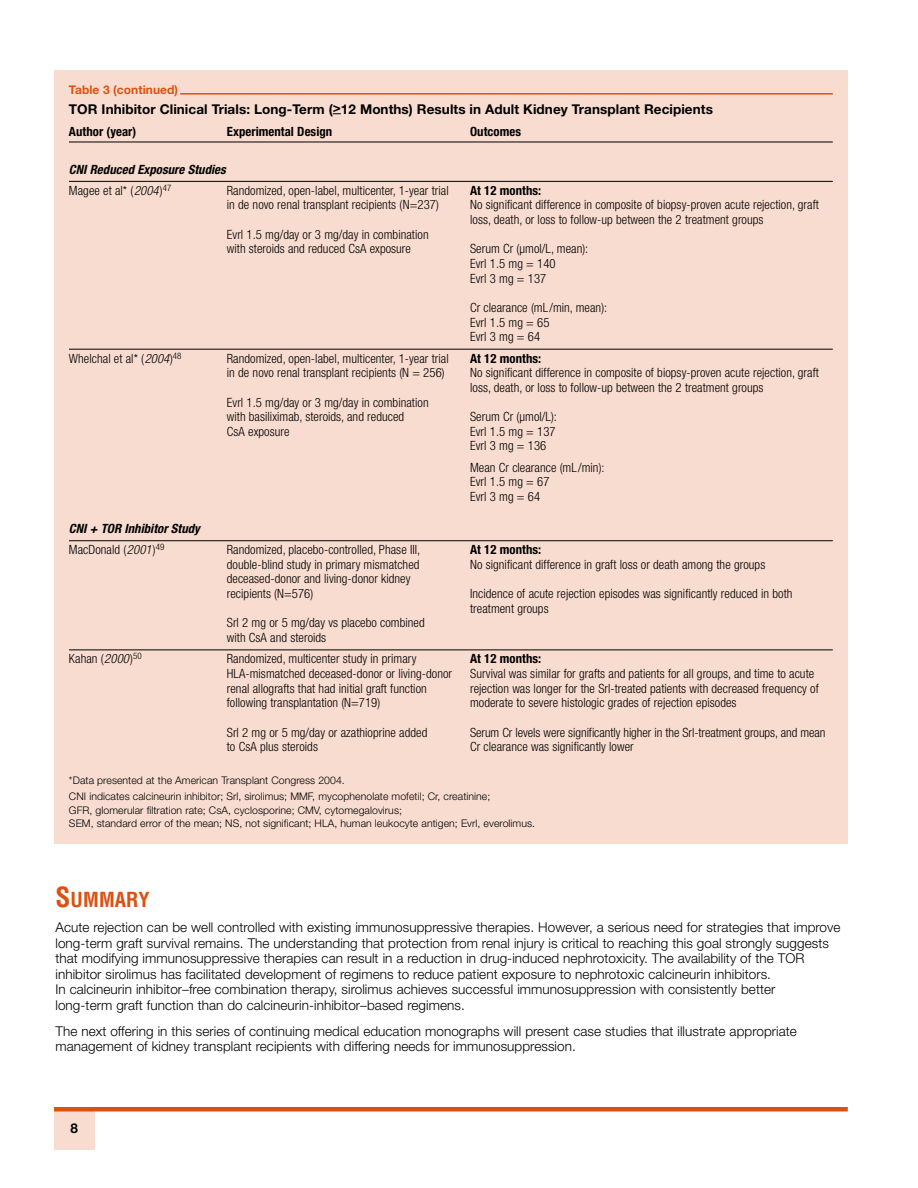
<style>
.page{position:relative;width:918px;height:1188px;background:#fff}
.page>*{position:absolute;margin:0;border:0;box-sizing:border-box;transform-origin:0 0}
.t1{font:700 condensed 20.25px "Helvetica";letter-spacing:.005em;color:#db5112}
.t2{font:300 13.5px/15.5px "Helvetica Neue";letter-spacing:.005em;color:#000}
.t3{font:700 13.5px "Helvetica Neue";letter-spacing:.005em;color:#000}
.t4{font:300 condensed 12.75px/14.7px "Helvetica Neue";letter-spacing:.005em;color:#000}
.t5{font:700 condensed 12.75px "Helvetica Neue";letter-spacing:.005em;color:#000}
.t6{font:italic 700 condensed 12.75px/21.1px "Helvetica Neue";letter-spacing:.005em;color:#000}
.t7{font:700 12px "Helvetica Neue";letter-spacing:.005em;color:#db5112}
.t8{font:300 10.5px/16.4px "Helvetica Neue";letter-spacing:.005em;color:#000}
.s1{font-weight:300;font-style:normal}
.s2{font-weight:300}
.s3{font-style:italic}
.s4{font-size:27px}
</style>
<div class="page">
<div style="left:54px;top:1109px;width:40px;height:41px;background:#f8dcd0"></div>
<div style="left:54px;top:1107px;width:794px;height:5px;background:#db5112"></div>
<div style="left:54px;top:70px;width:794px;height:774px;background:#f8dcd0"></div>
<hr style="left:180px;top:93px;width:653px;height:2px;background:#db5112">
<hr style="left:69px;top:142px;width:764px;height:1px;background:#000">
<hr style="left:69px;top:181px;width:764px;height:1px;background:#000">
<hr style="left:69px;top:349px;width:764px;height:1px;background:#000">
<hr style="left:69px;top:540px;width:764px;height:1px;background:#000">
<hr style="left:69px;top:650px;width:764px;height:1px;background:#000">
<p class="t7" style="left:69px;top:85px;width:111px">Table 3 (continued)</p>
<p class="t3" style="left:69px;top:104px;width:645px">TOR Inhibitor Clinical Trials: Long-Term (&gt;12 Months) Results in Adult Kidney Transplant Recipients</p>
<p class="t5" style="left:69px;top:127px;width:69px">Author (year)</p>
<p class="t5" style="left:227px;top:127px;width:107px">Experimental Design</p>
<p class="t5" style="left:470px;top:127px;width:52px">Outcomes</p>
<p class="t6" style="left:69px;top:160px;width:158px">CNI Reduced Exposure Studies<br><span class="s1">Magee et al* (</span><span class="s2">2004</span><span class="s1">)</span><sup>47</sup></p>
<p class="t4" style="left:227px;top:184px;width:223px">Randomized, open-label, multicenter, 1-year trial</p>
<p class="t5" style="left:470px;top:186px;width:73px">At 12 months:</p>
<p class="t4" style="left:227px;top:199px;width:214px">in de novo renal transplant recipients (N=237)</p>
<p class="t4" style="left:470px;top:199px;width:350px">No significant difference in composite of biopsy-proven acute rejection, graft loss, death, or loss to follow-up between the 2 treatment groups</p>
<p class="t4" style="left:227px;top:228px;width:203px">Evrl 1.5 mg/day or 3 mg/day in combination with steroids and reduced CsA exposure</p>
<p class="t4" style="left:470px;top:243px;width:120px">Serum Cr (µmol/L, mean):<br>Evrl 1.5 mg = 140<br>Evrl 3 mg = 137</p>
<p class="t4" style="left:470px;top:301px;width:139px">Cr clearance (mL/min, mean):<br>Evrl 1.5 mg = 65<br>Evrl 3 mg = 64</p>
<p class="t4" style="left:69px;top:352px;width:114px">Whelchal et al* (<span class="s3">2004</span>)<sup>48</sup></p>
<p class="t4" style="left:227px;top:352px;width:223px">Randomized, open-label, multicenter, 1-year trial</p>
<p class="t5" style="left:470px;top:353px;width:73px">At 12 months:</p>
<p class="t4" style="left:227px;top:366px;width:219px">in de novo renal transplant recipients (N = 256)</p>
<p class="t4" style="left:470px;top:366px;width:350px">No significant difference in composite of biopsy-proven acute rejection, graft loss, death, or loss to follow-up between the 2 treatment groups</p>
<p class="t4" style="left:227px;top:396px;width:203px">Evrl 1.5 mg/day or 3 mg/day in combination with basiliximab, steroids, and reduced</p>
<p class="t4" style="left:470px;top:410px;width:88px">Serum Cr (µmol/L):</p>
<p class="t6" style="left:69px;top:519px;width:132px">CNI + TOR Inhibitor Study<br><span class="s1">MacDonald (</span><span class="s2">2001</span><span class="s1">)</span><sup>49</sup></p>
<p class="t4" style="left:227px;top:425px;width:64px">CsA exposure</p>
<p class="t4" style="left:470px;top:425px;width:87px">Evrl 1.5 mg = 137<br>Evrl 3 mg = 136</p>
<p class="t4" style="left:470px;top:461px;width:136px">Mean Cr clearance (mL/min):<br>Evrl 1.5 mg = 67<br>Evrl 3 mg = 64</p>
<p class="t4" style="left:227px;top:543px;width:195px">Randomized, placebo-controlled, Phase III,</p>
<p class="t5" style="left:470px;top:545px;width:73px">At 12 months:</p>
<p class="t4" style="left:227px;top:558px;width:194px">double-blind study in primary mismatched</p>
<p class="t4" style="left:470px;top:558px;width:297px">No significant difference in graft loss or death among the groups</p>
<p class="t4" style="left:227px;top:573px;width:185px">deceased-donor and living-donor kidney recipients (N=576)</p>
<p class="t4" style="left:470px;top:587px;width:324px">Incidence of acute rejection episodes was significantly reduced in both treatment groups</p>
<p class="t4" style="left:227px;top:617px;width:199px">Srl 2 mg or 5 mg/day vs placebo combined with CsA and steroids</p>
<p class="t4" style="left:69px;top:652px;width:74px">Kahan (<span class="s3">2000</span>)<sup>50</sup></p>
<p class="t4" style="left:227px;top:652px;width:191px">Randomized, multicenter study in primary</p>
<p class="t5" style="left:470px;top:654px;width:73px">At 12 months:</p>
<p class="t4" style="left:227px;top:667px;width:227px">HLA-mismatched deceased-donor or living-donor</p>
<p class="t4" style="left:470px;top:667px;width:346px">Survival was similar for grafts and patients for all groups, and time to acute</p>
<p class="t4" style="left:227px;top:682px;width:202px">renal allografts that had initial graft function</p>
<p class="t4" style="left:470px;top:682px;width:350px">rejection was longer for the Srl-treated patients with decreased frequency of</p>
<p class="t4" style="left:227px;top:696px;width:155px">following transplantation (N=719)</p>
<p class="t4" style="left:470px;top:696px;width:268px">moderate to severe histologic grades of rejection episodes</p>
<p class="t4" style="left:227px;top:726px;width:202px">Srl 2 mg or 5 mg/day or azathioprine added</p>
<p class="t4" style="left:470px;top:726px;width:357px">Serum Cr levels were significantly higher in the Srl-treatment groups, and mean</p>
<p class="t4" style="left:227px;top:740px;width:93px">to CsA plus steroids</p>
<p class="t4" style="left:470px;top:740px;width:165px">Cr clearance was significantly lower</p>
<p class="t8" style="left:69px;top:773px;width:423px">*Data presented at the American Transplant Congress 2004.<br>CNI indicates calcineurin inhibitor; Srl, sirolimus; MMF, mycophenolate mofetil; Cr, creatinine;</p>
<p class="t8" style="left:69px;top:804px;width:468px;line-height:13.2px">GFR, glomerular filtration rate; CsA, cyclosporine; CMV, cytomegalovirus;<br>SEM, standard error of the mean; NS, not significant; HLA, human leukocyte antigen; Evrl, everolimus.</p>
<h1 class="t1" style="left:55px;top:892px;width:96px"><span class="s4">S</span>UMMARY</h1>
<p class="t2" style="left:55px;top:921px;width:787px">Acute rejection can be well controlled with existing immunosuppressive therapies. However, a serious need for strategies that improve long-term graft survival remains. The understanding that protection from renal injury is critical to reaching this goal strongly suggests that modifying immunosuppressive therapies can result in a reduction in drug-induced nephrotoxicity. The availability of the TOR inhibitor sirolimus has facilitated development of regimens to reduce patient exposure to nephrotoxic calcineurin inhibitors.<br>In calcineurin inhibitor–free combination therapy, sirolimus achieves successful immunosuppression with consistently better<br>long-term graft function than do calcineurin-inhibitor–based regimens.</p>
<p class="t2" style="left:55px;top:1025px;width:743px">The next offering in this series of continuing medical education monographs will present case studies that illustrate appropriate management of kidney transplant recipients with differing needs for immunosuppression.</p>
<p class="t3" style="left:70px;top:1123px;width:9px">8</p>
</div>
